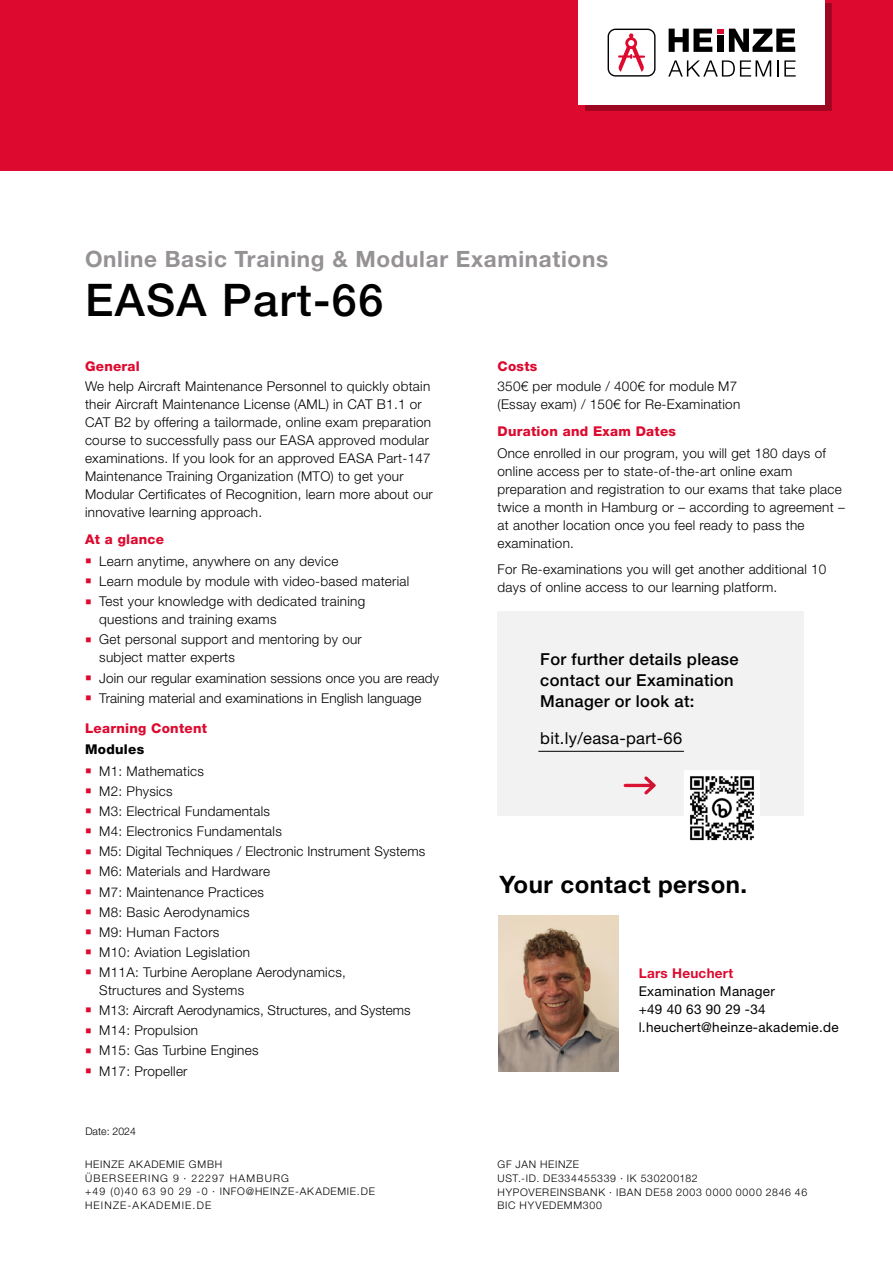
<style>
.page{position:relative;width:893px;height:1263px;background:#fff}
.page>*{position:absolute;margin:0;border:0;box-sizing:border-box;transform-origin:0 0}
.t1{font:500 45px "Helvetica Neue LT Pro";letter-spacing:.03em;color:#000}
.t2{font:700 24px "Helvetica Neue LT Pro";letter-spacing:.02em;color:#000}
.t3{font:700 22.5px "Helvetica Neue LT Pro";letter-spacing:.03em;color:#959194}
.t4{font:500 16.5px/21px "Helvetica Neue LT Pro";letter-spacing:.02em;color:#000}
.t5{font:16.5px "Helvetica Neue LT Pro";letter-spacing:.02em;color:#000}
.t6{font:300 13.5px/18px "Helvetica Neue LT Pro";letter-spacing:.02em;color:#000}
.t7{font:13.5px/17.7px "Helvetica Neue LT Pro";letter-spacing:.02em;color:#000}
.t8{font:800 13.5px "Helvetica Neue LT Pro";letter-spacing:.02em;color:#dd092e}
.t9{font:300 13.5px "Helvetica Neue LT Pro";color:#000}
.t10{font:700 13.5px "Helvetica Neue LT Pro";letter-spacing:.02em;color:#dd092e}
.t11{font:800 13.5px "Helvetica Neue LT Pro";letter-spacing:.02em;color:#000}
.t12{font:300 10.5px/13.5px "Helvetica Neue LT Pro";letter-spacing:.11em;color:#000}
.t13{font:300 10.5px/13.5px "Helvetica Neue LT Pro";letter-spacing:.07em;color:#000}
.t14{font:300 10.5px "Helvetica Neue LT Pro";color:#000}
.s1{font-family:"Minion Pro";font-weight:400;font-size:16.5px;color:#dd092e}
</style>
<div class="page">
<div style="left:0;top:0;width:893px;height:171px;background:#dd092e"></div>
<div style="left:497px;top:611px;width:307px;height:205px;background:#f3f2f3"></div>
<hr style="left:625px;top:784px;width:29px;height:3px;background:#fff">
<svg style="left:641px;top:776px;width:15px;height:19px"></svg>
<img style="left:684px;top:770px;width:75px;height:71px">
<hr style="left:538px;top:751px;width:146px;height:1px;background:#000">
<img style="left:499px;top:915px;width:120px;height:156px">
<div style="left:585px;top:3px;width:246px;height:108px;background:#000;opacity:.3"></div>
<div style="left:578px;top:0;width:247px;height:104px;background:#fff"></div>
<svg style="left:668px;top:60px;width:103px;height:17px"></svg>
<svg style="left:777px;top:60px;width:19px;height:17px"></svg>
<svg style="left:669px;top:29px;width:43px;height:23px"></svg>
<svg style="left:718px;top:29px;width:77px;height:23px"></svg>
<svg style="left:608px;top:29px;width:47px;height:48px"></svg>
<h3 class="t3" style="left:85px;top:245px;width:525px">Online Basic Training &amp; Modular Examinations</h3>
<h1 class="t1" style="left:85px;top:273px;width:300px">EASA Part-66</h1>
<p class="t8" style="left:85px;top:358px;width:56px">General</p>
<p class="t6" style="left:85px;top:377px;width:349px">We help Aircraft Maintenance Personnel to quickly obtain their Aircraft Maintenance License (AML) in CAT B1.1 or CAT B2 by offering a tailormade, online exam preparation course to successfully pass our EASA approved modular examinations. If you look for an approved EASA Part-147<br>Maintenance Training Organization (MTO) to get your Modular Certificates of Recognition, learn more about our innovative learning approach.</p>
<p class="t8" style="left:85px;top:531px;width:80px">At a glance</p>
<p class="t6" style="left:85px;top:552px;width:255px"><span class="s1">■</span> Learn anytime, anywhere on any device</p>
<p class="t6" style="left:85px;top:572px;width:326px"><span class="s1">■</span> Learn module by module with video-based material</p>
<p class="t6" style="left:99px;top:592px;width:267px;text-indent:-14px"><span class="s1">■</span> Test your knowledge with dedicated training questions and training exams</p>
<p class="t6" style="left:99px;top:630px;width:264px;text-indent:-14px"><span class="s1">■</span> Get personal support and mentoring by our subject matter experts</p>
<p class="t6" style="left:85px;top:668px;width:356px"><span class="s1">■</span> Join our regular examination sessions once you are ready</p>
<p class="t6" style="left:85px;top:688px;width:338px"><span class="s1">■</span> Training material and examinations in English language</p>
<p class="t8" style="left:85px;top:720px;width:124px">Learning Content</p>
<p class="t11" style="left:85px;top:741px;width:61px">Modules</p>
<p class="t6" style="left:85px;top:762px;width:121px"><span class="s1">■</span> M1: Mathematics</p>
<p class="t6" style="left:85px;top:782px;width:89px"><span class="s1">■</span> M2: Physics</p>
<p class="t6" style="left:85px;top:802px;width:187px"><span class="s1">■</span> M3: Electrical Fundamentals</p>
<p class="t6" style="left:85px;top:822px;width:198px"><span class="s1">■</span> M4: Electronics Fundamentals</p>
<p class="t6" style="left:85px;top:842px;width:342px"><span class="s1">■</span> M5: Digital Techniques / Electronic Instrument Systems</p>
<p class="t6" style="left:85px;top:862px;width:187px"><span class="s1">■</span> M6: Materials and Hardware</p>
<p class="t6" style="left:85px;top:882px;width:181px"><span class="s1">■</span> M7: Maintenance Practices</p>
<p class="t6" style="left:85px;top:903px;width:166px"><span class="s1">■</span> M8: Basic Aerodynamics</p>
<p class="t6" style="left:85px;top:923px;width:136px"><span class="s1">■</span> M9: Human Factors</p>
<p class="t6" style="left:85px;top:943px;width:166px"><span class="s1">■</span> M10: Aviation Legislation</p>
<p class="t6" style="left:99px;top:963px;width:248px;text-indent:-14px"><span class="s1">■</span> M11A: Turbine Aeroplane Aerodynamics,<br>Structures and Systems</p>
<p class="t9" style="left:85px;top:1002px;width:327px"><span class="s1">■</span> M13: Aircraft Aerodynamics, Structures, and Systems</p>
<p class="t6" style="left:85px;top:1021px;width:115px"><span class="s1">■</span> M14: Propulsion</p>
<p class="t6" style="left:85px;top:1041px;width:175px"><span class="s1">■</span> M15: Gas Turbine Engines</p>
<p class="t6" style="left:85px;top:1061px;width:104px"><span class="s1">■</span> M17: Propeller</p>
<p class="t14" style="left:85px;top:1124px;width:52px">Date: 2024</p>
<p class="t8" style="left:497px;top:358px;width:41px">Costs</p>
<p class="t6" style="left:497px;top:377px;width:244px">350€ per module / 400€ for module M7 (Essay exam) / 150€ for Re-Examination</p>
<p class="t8" style="left:497px;top:423px;width:180px">Duration and Exam Dates</p>
<p class="t6" style="left:497px;top:444px;width:349px">Once enrolled in our program, you will get 180 days of online access per to state-of-the-art online exam preparation and registration to our exams that take place twice a month in Hamburg or – according to agreement – at another location once you feel ready to pass the examination.</p>
<p class="t6" style="left:497px;top:560px;width:330px">For Re-examinations you will get another additional 10 days of online access to our learning platform.</p>
<p class="t4" style="left:540px;top:648px;width:200px">For further details please contact our Examination<br>Manager or look at:</p>
<p class="t5" style="left:540px;top:728px;width:143px">bit.ly/easa-part-66</p>
<h2 class="t2" style="left:499px;top:869px;width:249px">Your contact person.</h2>
<p class="t10" style="left:639px;top:965px;width:96px">Lars Heuchert</p>
<p class="t7" style="left:639px;top:982px;width:201px">Examination Manager<br>+49 40 63 90 29 -34 l.heuchert@heinze-akademie.de</p>
<p class="t12" style="left:85px;top:1158px;width:291px">HEINZE AKADEMIE GMBH<br>ÜBERSEERING 9 · 22297 HAMBURG<br>+49 (0)40 63 90 29 -0 · INFO@HEINZE-AKADEMIE.DE<br>HEINZE-AKADEMIE.DE</p>
<p class="t13" style="left:497px;top:1158px;width:311px">GF JAN HEINZE<br>UST.-ID. DE334455339 · IK 530200182<br>HYPOVEREINSBANK · IBAN DE58 2003 0000 0000 2846 46<br>BIC HYVEDEMM300</p>
</div>
